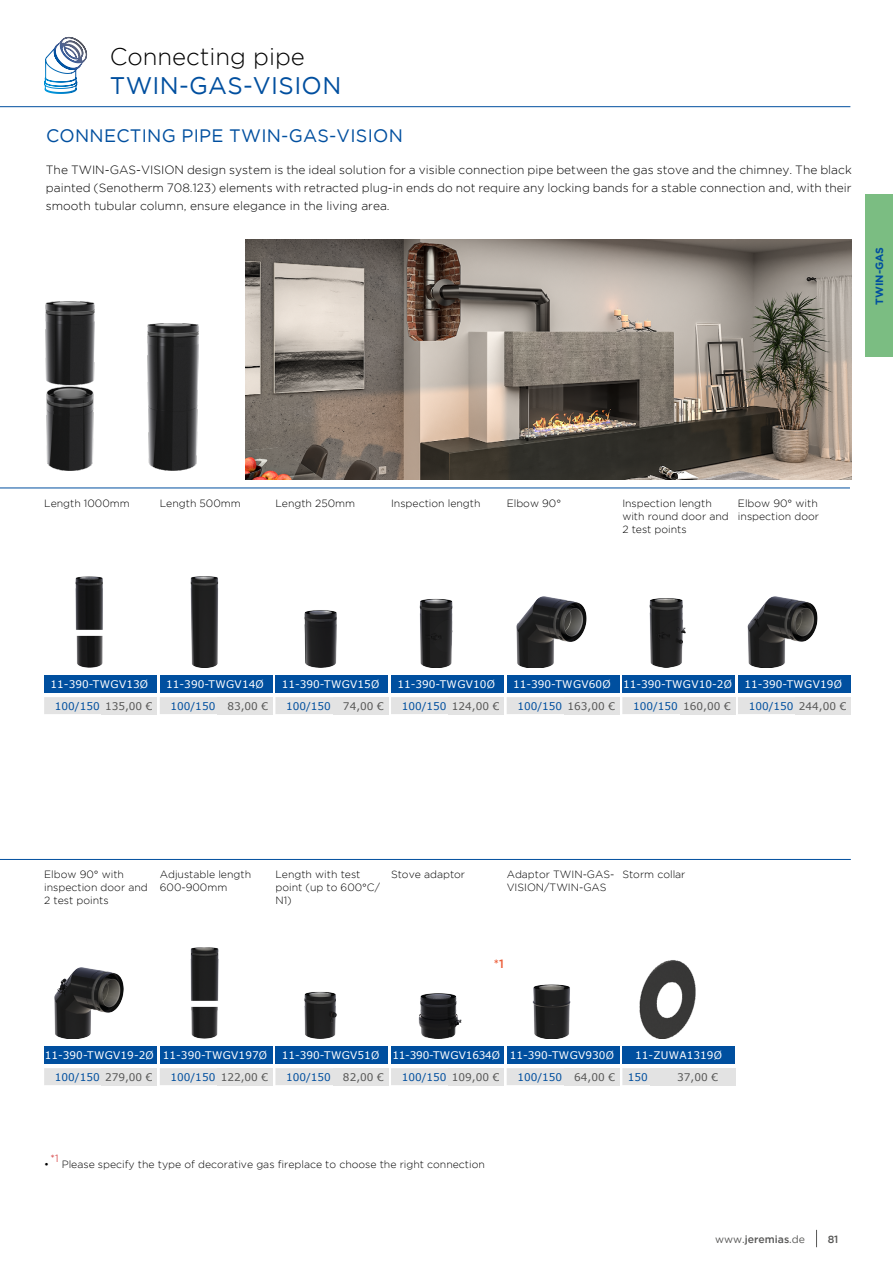
<style>
.page{position:relative;width:893px;height:1263px;background:#fff}
.page>*{position:absolute;margin:0;border:0;box-sizing:border-box;transform-origin:0 0}
.t1{font:24px "Gotham";letter-spacing:.015em;color:#004f9f}
.t2{font:300 24px "Gotham";color:#000}
.t3{font:18px "Gotham";letter-spacing:.015em;color:#004f9f}
.t4{font:300 12px/18px "Gotham";color:#000;text-align:justify}
.t5{font:500 12px "Gotham";color:#eb5c37}
.t6{font:300 10.5px/12.6px "Gotham";color:#000}
.t7{font:10.5px "Verdana";letter-spacing:.015em;color:#fff}
.t8{font:10.5px "Verdana";color:#004f9f}
.t9{font:500 10.5px "Gotham";color:#575756}
.t10{font:10.5px "Verdana";letter-spacing:-.02em;color:#fff}
.t11{font:700 10.5px "Gotham";color:#004f9f}
.t12{font:10.5px "Verdana";color:#575756}
.t13{font:300 10.5px "Gotham";color:#cd1719}
.s1{color:#575756}
.s2{font-weight:400}
</style>
<div class="page">
<div style="left:865px;top:194px;width:28px;height:162px;background:#7bbd82"></div>
<hr style="left:0;top:106px;width:850px;height:1px;background:#004f9f">
<hr style="left:0;top:488px;width:850px;height:1px;background:#004f9f">
<hr style="left:0;top:859px;width:851px;height:1px;background:#004f9f">
<svg style="left:816px;top:1230px;width:1px;height:17px"></svg>
<svg style="left:44px;top:697px;width:58px;height:17px"></svg>
<div style="left:102px;top:697px;width:55px;height:17px;background:#e3e3e3"></div>
<div style="left:44px;top:675px;width:113px;height:18px;background:#004f9f"></div>
<img style="left:75px;top:576px;width:28px;height:91px">
<svg style="left:160px;top:697px;width:57px;height:17px"></svg>
<div style="left:217px;top:697px;width:55px;height:17px;background:#e3e3e3"></div>
<div style="left:160px;top:675px;width:112px;height:18px;background:#004f9f"></div>
<img style="left:190px;top:576px;width:29px;height:91px">
<svg style="left:275px;top:697px;width:58px;height:17px"></svg>
<div style="left:333px;top:697px;width:55px;height:17px;background:#e3e3e3"></div>
<div style="left:275px;top:675px;width:113px;height:18px;background:#004f9f"></div>
<img style="left:304px;top:610px;width:33px;height:57px">
<svg style="left:391px;top:697px;width:58px;height:17px"></svg>
<div style="left:449px;top:697px;width:55px;height:17px;background:#e3e3e3"></div>
<div style="left:391px;top:675px;width:113px;height:18px;background:#004f9f"></div>
<img style="left:419px;top:598px;width:34px;height:69px">
<svg style="left:507px;top:697px;width:57px;height:17px"></svg>
<div style="left:564px;top:697px;width:55px;height:17px;background:#e3e3e3"></div>
<div style="left:507px;top:675px;width:112px;height:18px;background:#004f9f"></div>
<img style="left:516px;top:596px;width:71px;height:71px">
<svg style="left:622px;top:697px;width:58px;height:17px"></svg>
<div style="left:680px;top:697px;width:55px;height:17px;background:#e3e3e3"></div>
<div style="left:622px;top:675px;width:113px;height:18px;background:#004f9f"></div>
<img style="left:649px;top:598px;width:37px;height:69px">
<svg style="left:738px;top:697px;width:58px;height:17px"></svg>
<div style="left:796px;top:697px;width:55px;height:17px;background:#e3e3e3"></div>
<div style="left:738px;top:675px;width:113px;height:18px;background:#004f9f"></div>
<img style="left:747px;top:596px;width:71px;height:71px">
<svg style="left:44px;top:1068px;width:58px;height:17px"></svg>
<div style="left:102px;top:1068px;width:55px;height:17px;background:#e3e3e3"></div>
<div style="left:44px;top:1046px;width:113px;height:18px;background:#004f9f"></div>
<img style="left:54px;top:967px;width:70px;height:71px">
<svg style="left:160px;top:1068px;width:57px;height:17px"></svg>
<div style="left:217px;top:1068px;width:55px;height:17px;background:#e3e3e3"></div>
<div style="left:160px;top:1046px;width:112px;height:18px;background:#004f9f"></div>
<img style="left:190px;top:947px;width:29px;height:91px">
<svg style="left:275px;top:1068px;width:58px;height:17px"></svg>
<div style="left:333px;top:1068px;width:55px;height:17px;background:#e3e3e3"></div>
<div style="left:275px;top:1046px;width:113px;height:18px;background:#004f9f"></div>
<img style="left:304px;top:991px;width:33px;height:47px">
<svg style="left:391px;top:1068px;width:58px;height:17px"></svg>
<div style="left:449px;top:1068px;width:55px;height:17px;background:#e3e3e3"></div>
<div style="left:391px;top:1046px;width:113px;height:18px;background:#004f9f"></div>
<img style="left:418px;top:993px;width:44px;height:45px">
<svg style="left:507px;top:1068px;width:57px;height:17px"></svg>
<div style="left:564px;top:1068px;width:55px;height:17px;background:#e3e3e3"></div>
<div style="left:507px;top:1046px;width:112px;height:18px;background:#004f9f"></div>
<img style="left:532px;top:984px;width:39px;height:54px">
<svg style="left:622px;top:1068px;width:28px;height:17px"></svg>
<div style="left:650px;top:1068px;width:85px;height:17px;background:#e3e3e3"></div>
<div style="left:622px;top:1046px;width:113px;height:18px;background:#004f9f"></div>
<img style="left:639px;top:960px;width:57px;height:78px">
<svg style="left:44px;top:36px;width:44px;height:58px"></svg>
<img style="left:46px;top:301px;width:48px;height:170px">
<img style="left:148px;top:323px;width:50px;height:148px">
<img style="left:245px;top:240px;width:607px;height:239px">
<h1 class="t2" style="left:110px;top:41px;width:197px">Connecting pipe</h1>
<h1 class="t1" style="left:110px;top:70px;width:233px">TWIN-GAS-VISION</h1>
<h2 class="t3" style="left:46px;top:124px;width:358px">CONNECTING PIPE TWIN-GAS-VISION</h2>
<p class="t4" style="left:46px;top:161px;width:807px">The TWIN-GAS-VISION design system is the ideal solution for a visible connection pipe between the gas stove and the chimney. The black painted (Senotherm 708.123) elements with retracted plug-in ends do not require any locking bands for a stable connection and, with their smooth tubular column, ensure elegance in the living area.</p>
<p class="t11" style="left:873px;top:305px;width:59px;rotate:-90deg">TWIN-GAS</p>
<p class="t6" style="left:44px;top:497px;width:87px">Length 1000mm</p>
<p class="t6" style="left:160px;top:497px;width:83px">Length 500mm</p>
<p class="t6" style="left:275px;top:497px;width:81px">Length 250mm</p>
<p class="t6" style="left:391px;top:497px;width:91px">Inspection length</p>
<p class="t6" style="left:507px;top:497px;width:56px">Elbow 90°</p>
<p class="t6" style="left:622px;top:497px;width:108px">Inspection length with round door and<br>2 test points</p>
<p class="t6" style="left:738px;top:497px;width:83px">Elbow 90° with inspection door</p>
<p class="t7" style="left:51px;top:677px;width:99px">11-390-TWGV13Ø</p>
<p class="t8" style="left:55px;top:699px;width:99px">100/150 <span class="s1">135,00 €</span></p>
<p class="t7" style="left:166px;top:677px;width:99px">11-390-TWGV14Ø</p>
<p class="t8" style="left:171px;top:699px;width:99px">100/150 <span class="s1">83,00 €</span></p>
<p class="t7" style="left:282px;top:677px;width:99px">11-390-TWGV15Ø</p>
<p class="t8" style="left:286px;top:699px;width:99px">100/150 <span class="s1">74,00 €</span></p>
<p class="t7" style="left:397px;top:677px;width:99px">11-390-TWGV10Ø</p>
<p class="t8" style="left:402px;top:699px;width:99px">100/150 <span class="s1">124,00 €</span></p>
<p class="t7" style="left:513px;top:677px;width:99px">11-390-TWGV60Ø</p>
<p class="t8" style="left:517px;top:699px;width:99px">100/150 <span class="s1">163,00 €</span></p>
<p class="t7" style="left:623px;top:677px;width:111px">11-390-TWGV10-2Ø</p>
<p class="t8" style="left:633px;top:699px;width:99px">100/150 <span class="s1">160,00 €</span></p>
<p class="t7" style="left:744px;top:677px;width:99px">11-390-TWGV19Ø</p>
<p class="t8" style="left:749px;top:699px;width:99px">100/150 <span class="s1">244,00 €</span></p>
<p class="t6" style="left:44px;top:868px;width:105px">Elbow 90° with inspection door and<br>2 test points</p>
<p class="t6" style="left:160px;top:868px;width:93px">Adjustable length<br>600-900mm</p>
<p class="t6" style="left:275px;top:868px;width:106px">Length with test point (up to 600°C/<br>N1)</p>
<p class="t6" style="left:391px;top:868px;width:76px">Stove adaptor</p>
<p class="t6" style="left:507px;top:868px;width:109px">Adaptor TWIN-GAS-<br>VISION/TWIN-GAS</p>
<p class="t6" style="left:622px;top:868px;width:65px">Storm collar</p>
<p class="t5" style="left:494px;top:956px;width:11px">*1</p>
<p class="t7" style="left:45px;top:1048px;width:111px">11-390-TWGV19-2Ø</p>
<p class="t8" style="left:55px;top:1070px;width:99px">100/150 <span class="s1">279,00 €</span></p>
<p class="t7" style="left:163px;top:1048px;width:106px">11-390-TWGV197Ø</p>
<p class="t8" style="left:171px;top:1070px;width:99px">100/150 <span class="s1">122,00 €</span></p>
<p class="t7" style="left:282px;top:1048px;width:99px">11-390-TWGV51Ø</p>
<p class="t8" style="left:286px;top:1070px;width:99px">100/150 <span class="s1">82,00 €</span></p>
<p class="t10" style="left:392px;top:1048px;width:109px">11-390-TWGV1634Ø</p>
<p class="t8" style="left:402px;top:1070px;width:99px">100/150 <span class="s1">109,00 €</span></p>
<p class="t7" style="left:510px;top:1048px;width:106px">11-390-TWGV930Ø</p>
<p class="t8" style="left:517px;top:1070px;width:99px">100/150 <span class="s1">64,00 €</span></p>
<p class="t7" style="left:635px;top:1048px;width:88px">11-ZUWA1319Ø</p>
<p class="t8" style="left:628px;top:1070px;width:22px">150</p>
<p class="t12" style="left:677px;top:1070px;width:42px">37,00 €</p>
<p class="t13" style="left:51px;top:1152px;width:9px">*1</p>
<p class="t6" style="left:62px;top:1158px;width:425px">Please specify the type of decorative gas fireplace to choose the right connection</p>
<p class="t6" style="left:44px;top:1158px;width:6px">•</p>
<p class="t9" style="left:715px;top:1232px;width:91px"><span class="s2">www.</span>jeremias<span class="s2">.de</span></p>
<p class="t9" style="left:828px;top:1232px;width:12px">81</p>
</div>
